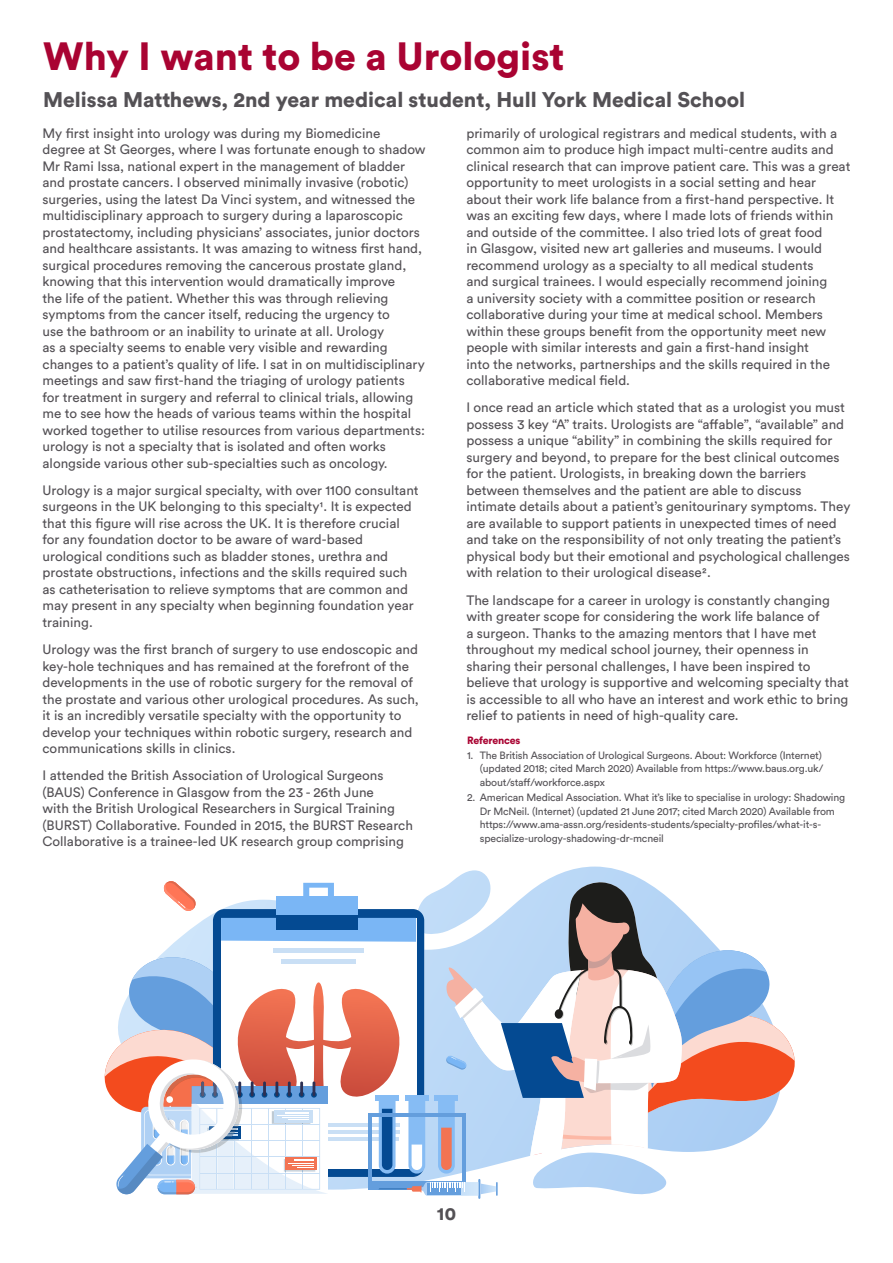
<style>
.page{position:relative;width:893px;height:1263px;background:#fff}
.page>*{position:absolute;margin:0;border:0;box-sizing:border-box;transform-origin:0 0}
.t1{font:900 39px "Circular Std";color:#a90332}
.t2{font:900 21px "Circular Std";color:#545155}
.t3{font:900 18px "Circular Std";color:#545155}
.t4{font:13.5px/16.5px "Circular Std";color:#545155}
.t5{font:10.5px/13.5px "Circular Std";letter-spacing:-.015em;color:#545155;text-align:justify}
.t6{font:900 10.5px "Circular Std";letter-spacing:-.015em;color:#a90332}
</style>
<div class="page">
<hr style="left:478px;top:1179px;width:2px;height:20px;background:#649edd">
<svg style="left:104px;top:870px;width:691px;height:326px"></svg>
<p class="t1" style="left:43px;top:30px;width:523px">Why I want to be a Urologist</p>
<p class="t2" style="left:43px;top:86px;width:703px">Melissa Matthews, 2nd year medical student, Hull York Medical School</p>
<p class="t4" style="left:43px;top:125px;width:385px">My first insight into urology was during my Biomedicine degree at St Georges, where I was fortunate enough to shadow Mr Rami Issa, national expert in the management of bladder and prostate cancers. I observed minimally invasive (robotic) surgeries, using the latest Da Vinci system, and witnessed the multidisciplinary approach to surgery during a laparoscopic prostatectomy, including physicians’ associates, junior doctors and healthcare assistants. It was amazing to witness first hand, surgical procedures removing the cancerous prostate gland, knowing that this intervention would dramatically improve<br>the life of the patient. Whether this was through relieving symptoms from the cancer itself, reducing the urgency to<br>use the bathroom or an inability to urinate at all. Urology<br>as a specialty seems to enable very visible and rewarding changes to a patient’s quality of life. I sat in on multidisciplinary meetings and saw first-hand the triaging of urology patients<br>for treatment in surgery and referral to clinical trials, allowing me to see how the heads of various teams within the hospital worked together to utilise resources from various departments: urology is not a specialty that is isolated and often works alongside various other sub-specialties such as oncology.</p>
<p class="t4" style="left:43px;top:482px;width:378px">Urology is a major surgical specialty, with over 1100 consultant surgeons in the UK belonging to this specialty1. It is expected that this figure will rise across the UK. It is therefore crucial for any foundation doctor to be aware of ward-based urological conditions such as bladder stones, urethra and prostate obstructions, infections and the skills required such as catheterisation to relieve symptoms that are common and may present in any specialty when beginning foundation year training.</p>
<p class="t4" style="left:43px;top:641px;width:378px">Urology was the first branch of surgery to use endoscopic and key-hole techniques and has remained at the forefront of the developments in the use of robotic surgery for the removal of the prostate and various other urological procedures. As such, it is an incredibly versatile specialty with the opportunity to develop your techniques within robotic surgery, research and communications skills in clinics.</p>
<p class="t4" style="left:43px;top:767px;width:372px">I attended the British Association of Urological Surgeons (BAUS) Conference in Glasgow from the 23 - 26th June<br>with the British Urological Researchers in Surgical Training (BURST) Collaborative. Founded in 2015, the BURST Research Collaborative is a trainee-led UK research group comprising</p>
<p class="t4" style="left:466px;top:125px;width:386px">primarily of urological registrars and medical students, with a common aim to produce high impact multi-centre audits and clinical research that can improve patient care. This was a great opportunity to meet urologists in a social setting and hear about their work life balance from a first-hand perspective. It was an exciting few days, where I made lots of friends within and outside of the committee. I also tried lots of great food<br>in Glasgow, visited new art galleries and museums. I would recommend urology as a specialty to all medical students<br>and surgical trainees. I would especially recommend joining<br>a university society with a committee position or research collaborative during your time at medical school. Members within these groups benefit from the opportunity meet new people with similar interests and gain a first-hand insight<br>into the networks, partnerships and the skills required in the collaborative medical field.</p>
<p class="t4" style="left:466px;top:399px;width:386px">I once read an article which stated that as a urologist you must possess 3 key “A” traits. Urologists are “affable”, “available” and possess a unique “ability” in combining the skills required for surgery and beyond, to prepare for the best clinical outcomes for the patient. Urologists, in breaking down the barriers between themselves and the patient are able to discuss intimate details about a patient’s genitourinary symptoms. They are available to support patients in unexpected times of need and take on the responsibility of not only treating the patient’s physical body but their emotional and psychological challenges with relation to their urological disease2.</p>
<p class="t4" style="left:466px;top:591px;width:384px">The landscape for a career in urology is constantly changing with greater scope for considering the work life balance of<br>a surgeon. Thanks to the amazing mentors that I have met throughout my medical school journey, their openness in sharing their personal challenges, I have been inspired to believe that urology is supportive and welcoming specialty that is accessible to all who have an interest and work ethic to bring relief to patients in need of high-quality care.</p>
<p class="t6" style="left:467px;top:733px;width:55px">References</p>
<p class="t5" style="left:480px;top:748px;width:345px;text-indent:-13px">1. The British Association of Urological Surgeons. About: Workforce (Internet) (updated 2018; cited March 2020) Available from https://www.baus.org.uk/ about/staff/workforce.aspx</p>
<p class="t5" style="left:480px;top:790px;width:367px;text-align:left;text-indent:-13px">2. American Medical Association. What it’s like to specialise in urology: Shadowing Dr McNeil. (Internet) (updated 21 June 2017; cited March 2020) Available from https://www.ama-assn.org/residents-students/specialty-profiles/what-it-s&shy;specialize-urology-shadowing-dr-mcneil</p>
<h3 class="t3" style="left:437px;top:1202px;width:21px">10</h3>
</div>
